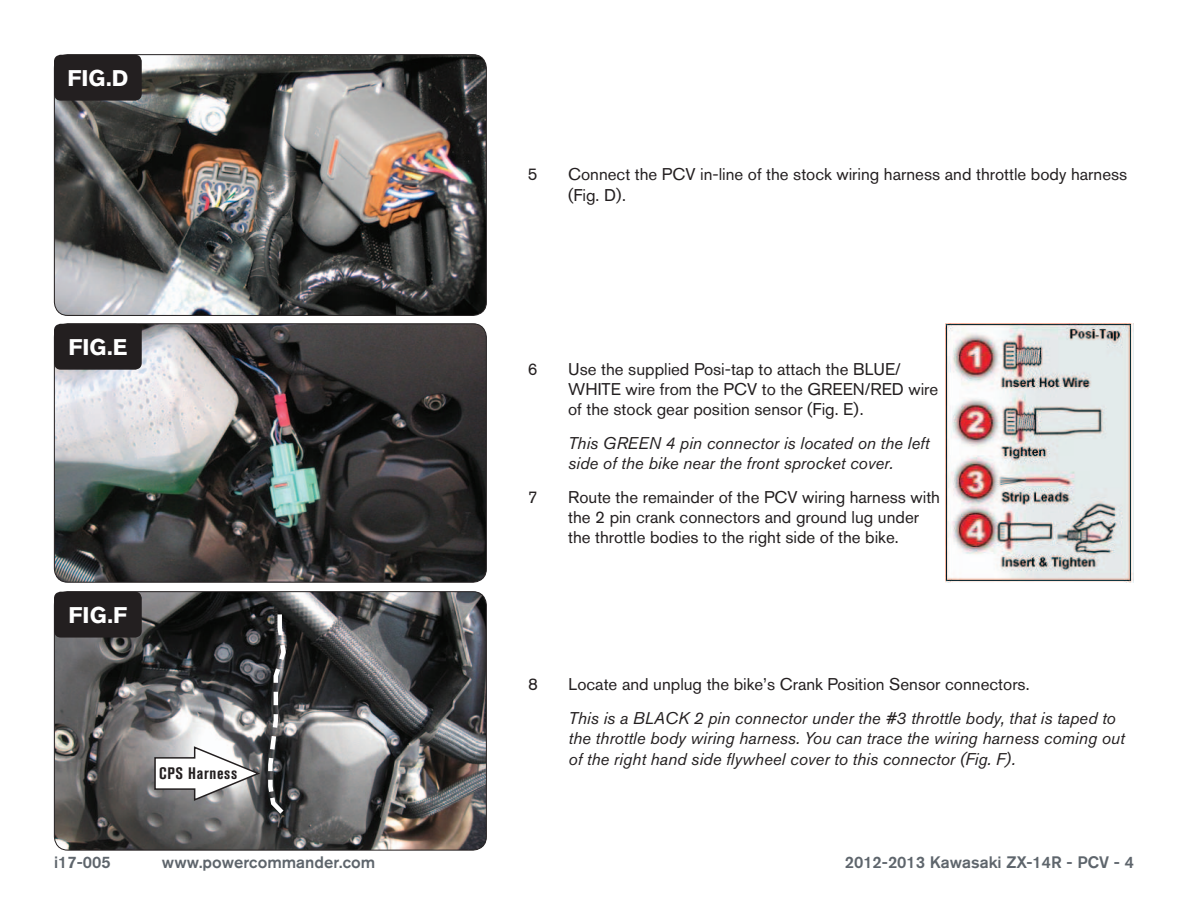
<style>
.page{position:relative;width:1188px;height:918px;background:#fff}
.page>*{position:absolute;margin:0;border:0;box-sizing:border-box;transform-origin:0 0}
.t1{font:700 22.5px "Akzidenz Grotesk BQ";color:#fff}
.Bodycopy{font:16.8px/20.2px "Akzidenz Grotesk BQ";color:#231f20}
.Bodycopy-2{font:italic 16.8px/20.2px "Akzidenz Grotesk BQ";color:#231f20}
.t2{font:500 16.5px "Akzidenz Grotesk BQ";color:#5e656c}
.Callouts{font:700 condensed 16.5px "Akzidenz Grotesk BQ";letter-spacing:.04em;color:#231f20}
</style>
<div class="page">
<img style="left:54px;top:55px;width:432px;height:260px">
<div style="left:54px;top:54px;width:433px;height:262px;border:1px solid #231f20;border-radius:14px"></div>
<div style="left:54px;top:55px;width:88px;height:46px;background:#231f20;border-radius:7px"></div>
<img style="left:54px;top:324px;width:431px;height:257px">
<div style="left:54px;top:323px;width:433px;height:260px;border:1px solid #231f20;border-radius:14px"></div>
<div style="left:54px;top:324px;width:88px;height:46px;background:#231f20;border-radius:7px"></div>
<img style="left:54px;top:592px;width:432px;height:258px">
<div style="left:54px;top:591px;width:433px;height:259px;border:1px solid #231f20;border-radius:14px"></div>
<div style="left:54px;top:592px;width:88px;height:46px;background:#231f20;border-radius:7px"></div>
<img style="left:945px;top:324px;width:189px;height:258px">
<svg style="left:154px;top:610px;width:134px;height:209px"></svg>
<p class="t1" style="left:67px;top:65px;width:62px">FIG.D</p>
<p class="t1" style="left:68px;top:334px;width:61px">FIG.E</p>
<p class="t1" style="left:69px;top:602px;width:60px">FIG.F</p>
<p class="Callouts" style="left:159px;top:763px;width:80px">CPS Harness</p>
<p class="Bodycopy" style="left:528px;top:164px;width:11px">5</p>
<p class="Bodycopy" style="left:568px;top:164px;width:561px">Connect the PCV in-line of the stock wiring harness and throttle body harness (Fig. D).</p>
<p class="Bodycopy" style="left:528px;top:359px;width:11px">6</p>
<p class="Bodycopy" style="left:568px;top:359px;width:372px">Use the supplied Posi-tap to attach the BLUE/<br>WHITE wire from the PCV to the GREEN/RED wire of the stock gear position sensor (Fig. E).</p>
<p class="Bodycopy-2" style="left:568px;top:433px;width:363px">This GREEN 4 pin connector is located on the left side of the bike near the front sprocket cover.</p>
<p class="Bodycopy" style="left:528px;top:487px;width:11px">7</p>
<p class="Bodycopy" style="left:568px;top:487px;width:373px">Route the remainder of the PCV wiring harness with the 2 pin crank connectors and ground lug under the throttle bodies to the right side of the bike.</p>
<p class="Bodycopy" style="left:528px;top:674px;width:11px">8</p>
<p class="Bodycopy" style="left:569px;top:674px;width:463px">Locate and unplug the bike’s Crank Position Sensor connectors.</p>
<p class="Bodycopy-2" style="left:569px;top:708px;width:558px">This is a BLACK 2 pin connector under the #3 throttle body, that is taped to the throttle body wiring harness. You can trace the wiring harness coming out of the right hand side flywheel cover to this connector (Fig. F).</p>
<p class="t2" style="left:54px;top:852px;width:58px">i17-005</p>
<p class="t2" style="left:162px;top:852px;width:215px">www.powercommander.com</p>
<p class="t2" style="left:845px;top:852px;width:291px">2012-2013 Kawasaki ZX-14R - PCV - 4</p>
</div>
